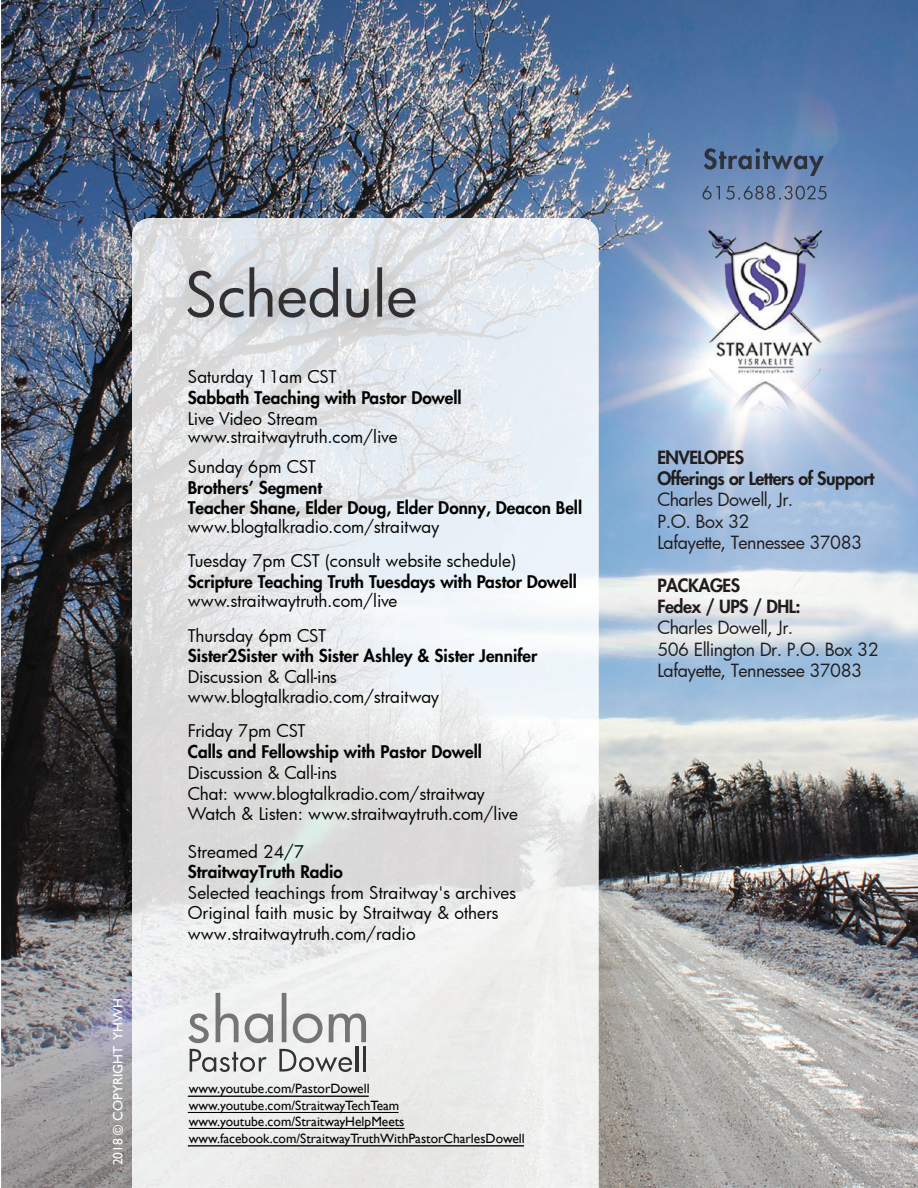
<style>
.page{position:relative;width:918px;height:1188px;background:#fff}
.page>*{position:absolute;margin:0;border:0;box-sizing:border-box;transform-origin:0 0}
.t1{font:17.7px/21.3px "Futura";letter-spacing:-.03em;color:#211d1e}
.t2{font:800 17.7px/21.3px "Futura";letter-spacing:-.03em;color:#211d1e}
.t3{font:17.1px/34.2px "Futura";color:#040503}
.t4{font:800 17.1px/20.5px "Futura";color:#040503}
.t5{font:13.5px/16.6px "Gill Sans";color:#040503}
.t6{font:13.5px "Gill Sans";color:#fff}
</style>
<div class="page">
<img style="left:1px;top:0;width:917px;height:1188px">
<img style="left:132px;top:218px;width:466px;height:53px">
<img style="left:132px;top:271px;width:51px;height:917px">
<img style="left:444px;top:271px;width:154px;height:917px">
<img style="left:183px;top:369px;width:261px;height:819px">
<img style="left:669px;top:219px;width:192px;height:269px">
<img style="left:158px;top:237px;width:296px;height:132px">
<img style="left:187px;top:271px;width:27px;height:47px">
<img style="left:220px;top:288px;width:24px;height:30px">
<img style="left:250px;top:267px;width:166px;height:51px">
<img style="left:704px;top:148px;width:13px;height:22px">
<img style="left:719px;top:151px;width:7px;height:18px">
<img style="left:728px;top:155px;width:9px;height:14px">
<img style="left:738px;top:148px;width:22px;height:21px">
<img style="left:763px;top:151px;width:7px;height:18px">
<img style="left:771px;top:155px;width:23px;height:14px">
<img style="left:794px;top:155px;width:13px;height:14px">
<img style="left:809px;top:156px;width:15px;height:20px">
<svg style="left:695px;top:184px;width:12px;height:1px"></svg>
<img style="left:703px;top:186px;width:17px;height:14px">
<img style="left:726px;top:186px;width:9px;height:14px">
<img style="left:744px;top:186px;width:9px;height:14px">
<img style="left:755px;top:186px;width:9px;height:14px">
<img style="left:767px;top:186px;width:8px;height:14px">
<img style="left:784px;top:186px;width:9px;height:14px">
<img style="left:796px;top:186px;width:9px;height:14px">
<svg style="left:807px;top:186px;width:9px;height:13px"></svg>
<img style="left:818px;top:186px;width:9px;height:14px">
<img style="left:190px;top:1049px;width:11px;height:23px">
<img style="left:202px;top:1057px;width:14px;height:15px">
<img style="left:220px;top:1057px;width:10px;height:15px">
<img style="left:232px;top:1052px;width:6px;height:20px">
<img style="left:240px;top:1057px;width:15px;height:15px">
<img style="left:259px;top:1057px;width:8px;height:15px">
<img style="left:267px;top:1049px;width:29px;height:23px">
<img style="left:299px;top:1057px;width:16px;height:15px">
<img style="left:315px;top:1057px;width:37px;height:15px">
<img style="left:356px;top:1047px;width:2px;height:25px">
<img style="left:363px;top:1047px;width:3px;height:25px">
<img style="left:188px;top:993px;width:98px;height:50px">
<img style="left:293px;top:1013px;width:30px;height:30px">
<img style="left:329px;top:1013px;width:37px;height:29px">
<svg style="left:189px;top:1128px;width:215px;height:1px"></svg>
<svg style="left:188px;top:1096px;width:181px;height:1px"></svg>
<svg style="left:188px;top:1112px;width:210px;height:1px"></svg>
<svg style="left:188px;top:1146px;width:336px;height:1px"></svg>
<p class="t6" style="left:110px;top:1165px;width:169px;rotate:-90deg">2018 © COPYRIGHT YHWH</p>
<p class="t3" style="left:188px;top:360px;width:150px">Saturday 11am CST</p>
<p class="t4" style="left:188px;top:388px;width:275px">Sabbath Teaching with Pastor Dowell</p>
<p class="t3" style="left:188px;top:410px;width:211px;line-height:17.9px">Live Video Stream www.straitwaytruth.com/live</p>
<p class="t3" style="left:188px;top:449px;width:129px">Sunday 6pm CST</p>
<p class="t4" style="left:188px;top:477px;width:396px">Brothers’ Segment<br>Teacher Shane, Elder Doug, Elder Donny, Deacon Bell</p>
<p class="t3" style="left:188px;top:509px;width:330px">www.blogtalkradio.com/straitway<br>Tuesday 7pm CST (consult website schedule)</p>
<p class="t4" style="left:188px;top:572px;width:391px">Scripture Teaching Truth Tuesdays with Pastor Dowell</p>
<p class="t3" style="left:188px;top:584px;width:211px">www.straitwaytruth.com/live<br>Thursday 6pm CST</p>
<p class="t4" style="left:188px;top:646px;width:351px">Sister2Sister with Sister Ashley &amp; Sister Jennifer</p>
<p class="t3" style="left:188px;top:667px;width:253px;line-height:19.4px">Discussion &amp; Call-ins www.blogtalkradio.com/straitway</p>
<p class="t3" style="left:188px;top:713px;width:119px">Friday 7pm CST</p>
<p class="t4" style="left:188px;top:741px;width:296px">Calls and Fellowship with Pastor Dowell</p>
<p class="t3" style="left:188px;top:762px;width:332px;line-height:20.9px">Discussion &amp; Call-ins<br>Chat: www.blogtalkradio.com/straitway<br>Watch &amp; Listen: www.straitwaytruth.com/live</p>
<p class="t4" style="left:188px;top:861px;width:157px">StraitwayTruth Radio</p>
<p class="t3" style="left:188px;top:882px;width:330px;line-height:20.5px">Selected teachings from Straitway's archives<br>Original faith music by Straitway &amp; others www.straitwaytruth.com/radio</p>
<p class="t3" style="left:188px;top:834px;width:118px">Streamed 24/7</p>
<p class="t5" style="left:189px;top:1081px;width:338px">www.youtube.com/PastorDowell www.youtube.com/StraitwayTechTeam www.youtube.com/StraitwayHelpMeets www.facebook.com/StraitwayTruthWithPastorCharlesDowell</p>
<p class="t2" style="left:657px;top:446px;width:218px">ENVELOPES<br>Offerings or Letters of Support</p>
<p class="t1" style="left:657px;top:489px;width:206px">Charles Dowell, Jr.<br>P.O. Box 32<br>Lafayette, Tennessee 37083</p>
<p class="t2" style="left:657px;top:574px;width:145px">PACKAGES<br>Fedex / UPS / DHL:</p>
<p class="t1" style="left:657px;top:617px;width:223px">Charles Dowell, Jr.<br>506 Ellington Dr. P.O. Box 32<br>Lafayette, Tennessee 37083</p>
</div>
